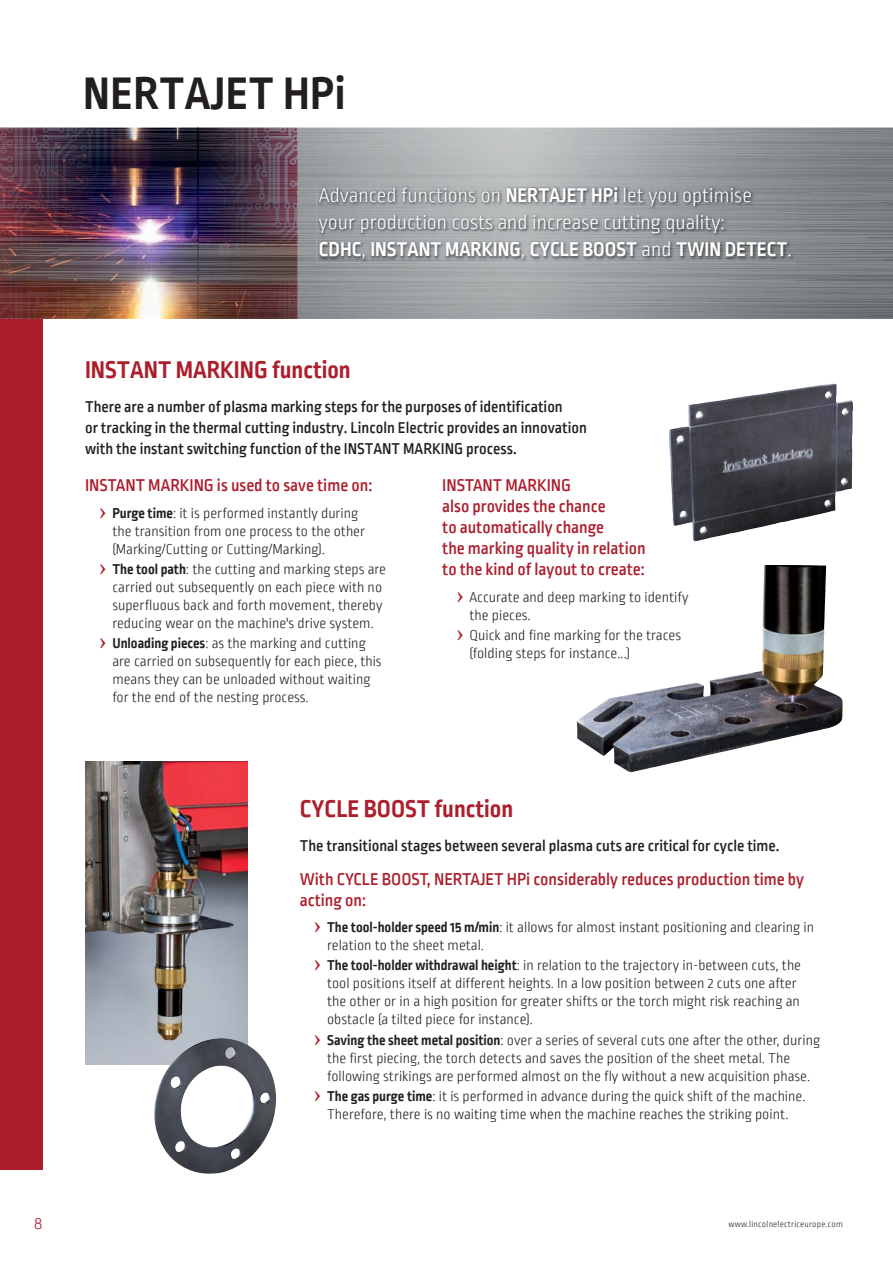
<style>
.page{position:relative;width:893px;height:1263px;background:#fff}
.page>*{position:absolute;margin:0;border:0;box-sizing:border-box;transform-origin:0 0}
.t1{font:700 48px "Ropa Sans PTT";letter-spacing:.01em;color:#231f20}
.t2{font:700 25.5px "Ropa Sans PTT";color:#ac1e2c}
.t3{font:300 21px/27px "Ropa Sans PTT";color:#fff}
.t4{font:500 18px/21px "Ropa Sans PTT";color:#ac1e2c}
.t5{font:300 18px "Ropa Sans PTT";color:#ac1e2c}
.t6{font:500 16.5px/21px "Ropa Sans PTT";color:#231f20}
.t7{font:300 15px/18px "Ropa Sans PTT";color:#231f20}
.t8{font:300 9px "Ropa Sans PTT";letter-spacing:.025em;color:#231f20}
.s1{font-weight:700}
.s2{font-family:"Mini Pics Directional AA";font-weight:400;font-size:19.5px;color:#ac1e2c}
</style>
<div class="page">
<div style="left:0;top:319px;width:43px;height:850px;background:#ac1e2c"></div>
<img style="left:0;top:132px;width:296px;height:129px">
<img style="left:298px;top:317px;width:595px;height:2px">
<img style="left:298px;top:311px;width:595px;height:6px">
<img style="left:298px;top:306px;width:595px;height:5px">
<img style="left:298px;top:289px;width:595px;height:17px">
<img style="left:298px;top:300px;width:595px;height:1px">
<img style="left:298px;top:295px;width:595px;height:5px">
<img style="left:298px;top:277px;width:595px;height:12px">
<img style="left:649px;top:283px;width:244px;height:2px">
<img style="left:298px;top:274px;width:595px;height:3px">
<img style="left:296px;top:241px;width:597px;height:22px">
<img style="left:298px;top:233px;width:595px;height:8px">
<img style="left:298px;top:228px;width:595px;height:5px">
<img style="left:296px;top:224px;width:597px;height:4px">
<img style="left:296px;top:219px;width:597px;height:5px">
<img style="left:296px;top:207px;width:597px;height:12px">
<img style="left:298px;top:212px;width:595px;height:5px">
<img style="left:298px;top:197px;width:595px;height:10px">
<img style="left:298px;top:185px;width:595px;height:12px">
<img style="left:296px;top:159px;width:597px;height:19px">
<img style="left:89px;top:128px;width:804px;height:8px">
<img style="left:0;top:266px;width:298px;height:16px">
<img style="left:0;top:282px;width:298px;height:37px">
<img style="left:0;top:271px;width:298px;height:9px">
<img style="left:39px;top:269px;width:259px;height:1px">
<img style="left:145px;top:268px;width:153px;height:1px">
<img style="left:0;top:261px;width:298px;height:5px">
<img style="left:0;top:226px;width:298px;height:31px">
<img style="left:0;top:222px;width:298px;height:2px">
<img style="left:0;top:213px;width:298px;height:7px">
<img style="left:68px;top:211px;width:230px;height:2px">
<img style="left:0;top:169px;width:298px;height:41px">
<img style="left:8px;top:180px;width:290px;height:2px">
<img style="left:0;top:166px;width:298px;height:3px">
<img style="left:0;top:135px;width:298px;height:29px">
<img style="left:48px;top:133px;width:250px;height:2px">
<img style="left:0;top:128px;width:298px;height:4px">
<img style="left:317px;top:262px;width:423px;height:1px">
<img style="left:317px;top:241px;width:478px;height:21px">
<img style="left:317px;top:232px;width:478px;height:9px">
<img style="left:317px;top:196px;width:478px;height:36px">
<img style="left:317px;top:185px;width:478px;height:11px">
<img style="left:577px;top:566px;width:266px;height:206px">
<img style="left:669px;top:384px;width:184px;height:157px">
<img style="left:85px;top:761px;width:163px;height:303px">
<img style="left:154px;top:1037px;width:122px;height:137px">
<h1 class="t1" style="left:83px;top:63px;width:264px">NERTAJET HPi</h1>
<h3 class="t3" style="left:319px;top:182px;width:474px">Advanced functions on <span class="s1">NERTAJET HPi</span> let you optimise your production costs and increase cutting quality:<br><span class="s1">CDHC</span>, <span class="s1">INSTANT MARKING</span>, <span class="s1">CYCLE BOOST</span> and <span class="s1">TWIN DETECT</span>.</h3>
<h2 class="t2" style="left:85px;top:354px;width:267px">INSTANT MARKING function</h2>
<p class="t6" style="left:85px;top:397px;width:503px">There are a number of plasma marking steps for the purposes of identification<br>or tracking in the thermal cutting industry. Lincoln Electric provides an innovation with the instant switching function of the INSTANT MARKING process.</p>
<p class="t4" style="left:85px;top:475px;width:289px">INSTANT MARKING is used to save time on:</p>
<p class="t7" style="left:112px;top:504px;width:254px;text-indent:-15px"><span class="s2">V</span> <span class="s1">Purge time</span>: it is performed instantly during the transition from one process to the other (Marking/Cutting or Cutting/Marking).</p>
<p class="t7" style="left:112px;top:560px;width:275px;text-indent:-15px"><span class="s2">V</span> <span class="s1">The tool path</span>: the cutting and marking steps are carried out subsequently on each piece with no superfluous back and forth movement, thereby reducing wear on the machine's drive system.</p>
<p class="t7" style="left:112px;top:635px;width:271px;text-indent:-15px"><span class="s2">V</span> <span class="s1">Unloading pieces</span>: as the marking and cutting are carried on subsequently for each piece, this means they can be unloaded without waiting for the end of the nesting process.</p>
<p class="t4" style="left:442px;top:475px;width:205px">INSTANT MARKING<br>also provides the chance<br>to automatically change<br>the marking quality in relation to the kind of layout to create:</p>
<p class="t7" style="left:470px;top:588px;width:220px;text-indent:-15px"><span class="s2">V</span> Accurate and deep marking to identify the pieces.</p>
<p class="t7" style="left:470px;top:626px;width:213px;text-indent:-15px"><span class="s2">V</span> Quick and fine marking for the traces (folding steps for instance...)</p>
<h2 class="t2" style="left:300px;top:793px;width:215px">CYCLE BOOST function</h2>
<p class="t6" style="left:300px;top:836px;width:481px">The transitional stages between several plasma cuts are critical for cycle time.</p>
<p class="t4" style="left:300px;top:869px;width:506px">With CYCLE BOOST, NERTAJET HPi considerably reduces production time by acting on:</p>
<p class="t7" style="left:327px;top:919px;width:488px;text-indent:-15px"><span class="s2">V</span> <span class="s1">The tool-holder speed 15 m/min</span>: it allows for almost instant positioning and clearing in relation to the sheet metal.</p>
<p class="t7" style="left:327px;top:957px;width:475px;text-indent:-15px"><span class="s2">V</span> <span class="s1">The tool-holder withdrawal height</span>: in relation to the trajectory in-between cuts, the tool positions itself at different heights. In a low position between 2 cuts one after the other or in a high position for greater shifts or the torch might risk reaching an obstacle (a tilted piece for instance).</p>
<p class="t7" style="left:327px;top:1031px;width:495px;text-indent:-15px"><span class="s2">V</span> <span class="s1">Saving the sheet metal position</span>: over a series of several cuts one after the other, during the first piecing, the torch detects and saves the position of the sheet metal. The following strikings are performed almost on the fly without a new acquisition phase.</p>
<p class="t7" style="left:313px;top:1087px;width:494px;text-align:center"><span class="s2">V</span> <span class="s1">The gas purge time</span>: it is performed in advance during the quick shift of the machine.<br>Therefore, there is no waiting time when the machine reaches the striking point.</p>
<p class="t5" style="left:34px;top:1212px;width:10px">8</p>
<p class="t8" style="left:729px;top:1219px;width:116px">www.lincolnelectriceurope.com</p>
</div>
